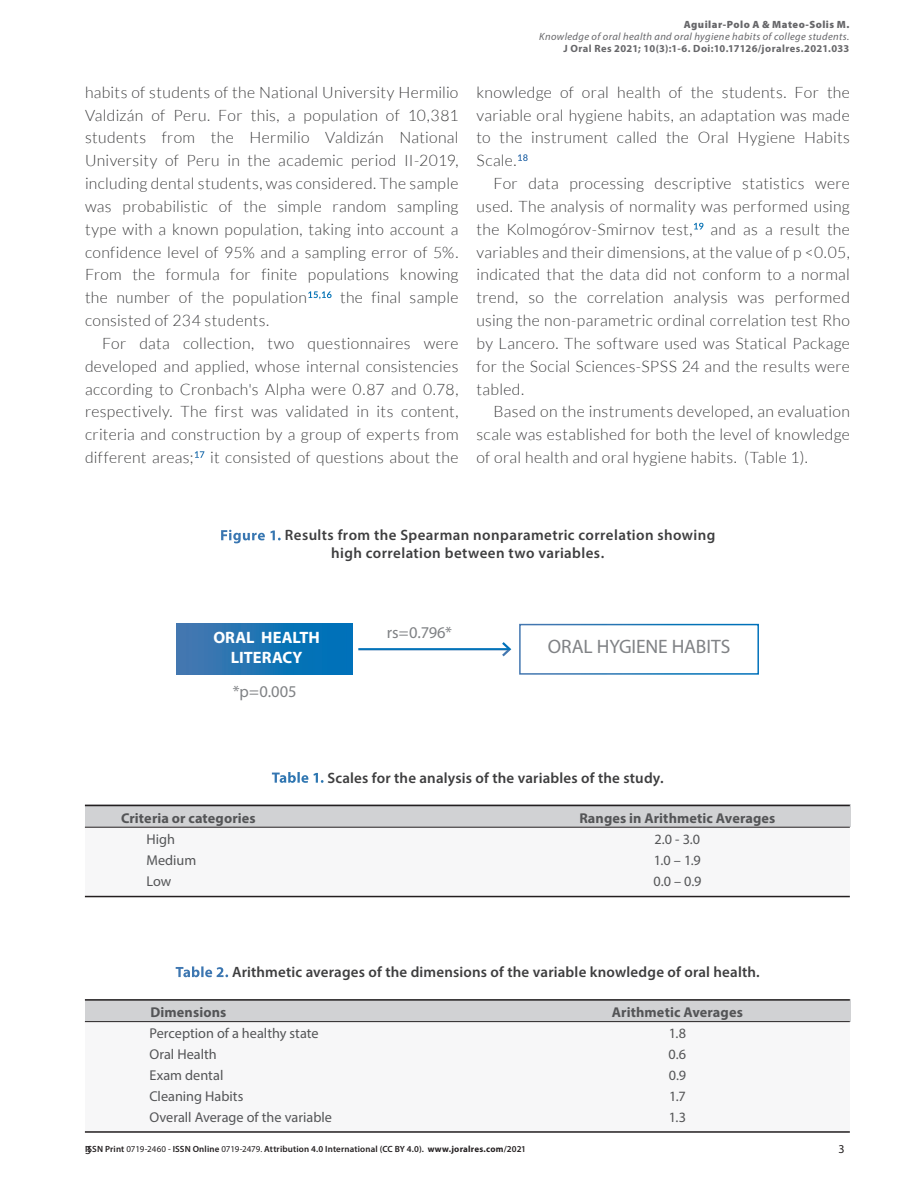
<style>
.page{position:relative;width:918px;height:1188px;background:#fff}
.page>*{position:absolute;margin:0;border:0;box-sizing:border-box;transform-origin:0 0}
.t1{font:19.5px "Myriad Pro";letter-spacing:-.005em;color:#808285}
.t2{font:700 16.5px "Myriad Pro";letter-spacing:-.005em;color:#fff}
.t3{font:16.5px "Myriad Pro";letter-spacing:.005em;color:#808285}
.texto_parrafos_inter{font:300 15.75px/22.8px "Lato";letter-spacing:.02em;color:#3e3e3f;text-align:justify}
.t4{font:600 15px "Myriad Pro";letter-spacing:.015em;color:#3e3e3f}
.t5{font:14.25px "Myriad Pro";color:#545557}
.t6{font:700 14.25px "Myriad Pro";letter-spacing:.005em;color:#545557}
.bajada_te_informacio{font:12px "Myriad Pro";color:#231f20}
.t7{font:italic 10.5px "Myriad Pro";letter-spacing:.035em;color:#67676a}
.t8{font:700 10.5px "Myriad Pro";letter-spacing:.035em;color:#67676a}
.t9{font:900 10.5px "Myriad Pro";letter-spacing:.045em;color:#67676a}
.t10{font:600 9px "Myriad Pro";letter-spacing:.02em;color:#231f20}
.s1{font-weight:700;color:#fff}
.s2{font-weight:400}
.s3{font-weight:700}
</style>
<div class="page">
<div style="left:85px;top:804px;width:765px;height:23px;background:#d1d2d4"></div>
<div style="left:85px;top:827px;width:765px;height:69px;background:#f7f7f8"></div>
<hr style="left:85px;top:896px;width:765px;height:1px;background:#231f20">
<hr style="left:85px;top:805px;width:765px;height:1px;background:#231f20">
<hr style="left:85px;top:827px;width:765px;height:1px;background:#231f20">
<div style="left:85px;top:999px;width:765px;height:22px;background:#d1d2d4"></div>
<div style="left:85px;top:1021px;width:765px;height:112px;background:#f7f7f8"></div>
<hr style="left:85px;top:1131px;width:765px;height:2px;background:#231f20">
<hr style="left:85px;top:999px;width:765px;height:2px;background:#231f20">
<hr style="left:85px;top:1021px;width:765px;height:1px;background:#231f20">
<div style="left:177px;top:624px;width:176px;height:51px;background:linear-gradient(to right,#4577af,#0071b9)"></div>
<div style="left:519px;top:624px;width:240px;height:51px;border:2px solid #fff"></div>
<svg style="left:500px;top:642px;width:12px;height:15px"></svg>
<p class="texto_parrafos_inter" style="left:85px;top:81px;width:375px">habits of students of the National University Hermilio Valdizán of Peru. For this, a population of 10,381 students from the Hermilio Valdizán National University of Peru in the academic period II-2019, including dental students, was considered. The sample was probabilistic of the simple random sampling type with a known population, taking into account a confidence level of 95% and a sampling error of 5%.<br>From the formula for finite populations knowing the number of the population<sup>15,16</sup> the final sample consisted of 234 students.</p>
<p class="texto_parrafos_inter" style="left:85px;top:332px;width:375px;text-indent:17px">For data collection, two questionnaires were developed and applied, whose internal consistencies according to Cronbach's Alpha were 0.87 and 0.78, respectively. The first was validated in its content, criteria and construction by a group of experts from different areas;<sup>17</sup> it consisted of questions about the</p>
<p class="t9" style="left:684px;top:18px;width:167px">Aguilar-Polo A &amp; Mateo-Solis M.</p>
<p class="t7" style="left:539px;top:30px;width:312px">Knowledge of oral health and oral hygiene habits of college students.</p>
<p class="t8" style="left:563px;top:42px;width:287px">J Oral Res 2021; 10(3):1-6. Doi:10.17126/joralres.2021.033</p>
<p class="texto_parrafos_inter" style="left:477px;top:81px;width:375px">knowledge of oral health of the students. For the variable oral hygiene habits, an adaptation was made to the instrument called the Oral Hygiene Habits Scale.<sup>18</sup></p>
<p class="texto_parrafos_inter" style="left:477px;top:172px;width:375px;text-indent:17px">For data processing descriptive statistics were used. The analysis of normality was performed using the Kolmogórov-Smirnov test,<sup>19</sup> and as a result the variables and their dimensions, at the value of p &lt;0.05, indicated that the data did not conform to a normal trend, so the correlation analysis was performed using the non-parametric ordinal correlation test Rho by Lancero. The software used was Statical Package for the Social Sciences-SPSS 24 and the results were tabled.</p>
<p class="texto_parrafos_inter" style="left:477px;top:400px;width:375px;text-indent:17px">Based on the instruments developed, an evaluation scale was established for both the level of knowledge of oral health and oral hygiene habits. (Table 1).</p>
<p class="t4" style="left:220px;top:526px;width:497px"><span class="s1">Figure 1.</span> Results from the Spearman nonparametric correlation showing</p>
<p class="t4" style="left:331px;top:544px;width:275px">high correlation between two variables.</p>
<p class="t2" style="left:213px;top:627px;width:108px">ORAL HEALTH</p>
<p class="t2" style="left:231px;top:647px;width:73px">LITERACY</p>
<p class="t3" style="left:233px;top:681px;width:65px">*p=0.005</p>
<p class="t3" style="left:387px;top:623px;width:67px">rs=0.796*</p>
<p class="t1" style="left:548px;top:634px;width:184px">ORAL HYGIENE HABITS</p>
<p class="t4" style="left:272px;top:768px;width:393px"><span class="s1">Table 1.</span> Scales for the analysis of the variables of the study.</p>
<p class="t6" style="left:121px;top:809px;width:136px">Criteria or categories</p>
<p class="t6" style="left:579px;top:809px;width:198px">Ranges in Arithmetic Averages</p>
<p class="t5" style="left:146px;top:830px;width:30px">High</p>
<p class="t5" style="left:655px;top:830px;width:47px">2.0 - 3.0</p>
<p class="t5" style="left:146px;top:851px;width:51px">Medium</p>
<p class="t5" style="left:654px;top:851px;width:48px">1.0 – 1.9</p>
<p class="t5" style="left:146px;top:872px;width:26px">Low</p>
<p class="t5" style="left:653px;top:872px;width:50px">0.0 – 0.9</p>
<p class="t4" style="left:175px;top:963px;width:586px"><span class="s1">Table 2.</span> Arithmetic averages of the dimensions of the variable knowledge of oral health.</p>
<p class="t6" style="left:150px;top:1003px;width:77px">Dimensions</p>
<p class="t6" style="left:612px;top:1003px;width:133px">Arithmetic Averages</p>
<p class="t5" style="left:149px;top:1025px;width:171px">Perception of a healthy state</p>
<p class="t5" style="left:669px;top:1025px;width:19px">1.8</p>
<p class="t5" style="left:149px;top:1046px;width:69px">Oral Health</p>
<p class="t5" style="left:669px;top:1046px;width:19px">0.6</p>
<p class="t5" style="left:149px;top:1067px;width:75px">Exam dental</p>
<p class="t5" style="left:669px;top:1067px;width:19px">0.9</p>
<p class="t5" style="left:149px;top:1088px;width:96px">Cleaning Habits</p>
<p class="t5" style="left:669px;top:1088px;width:18px">1.7</p>
<p class="t5" style="left:149px;top:1109px;width:184px">Overall Average of the variable</p>
<p class="t5" style="left:669px;top:1109px;width:19px">1.3</p>
<p class="t10" style="left:85px;top:1143px;width:443px">ISSN Print <span class="s2">0719-2460 -</span> ISSN Online <span class="s2">0719-2479.</span> Attribution 4.0 International (CC BY 4.0). <span class="s3">www.joralres.com</span>/2021</p>
<p class="bajada_te_informacio" style="left:85px;top:1143px;width:8px">3</p>
<p class="bajada_te_informacio" style="left:838px;top:1142px;width:8px">3</p>
</div>
